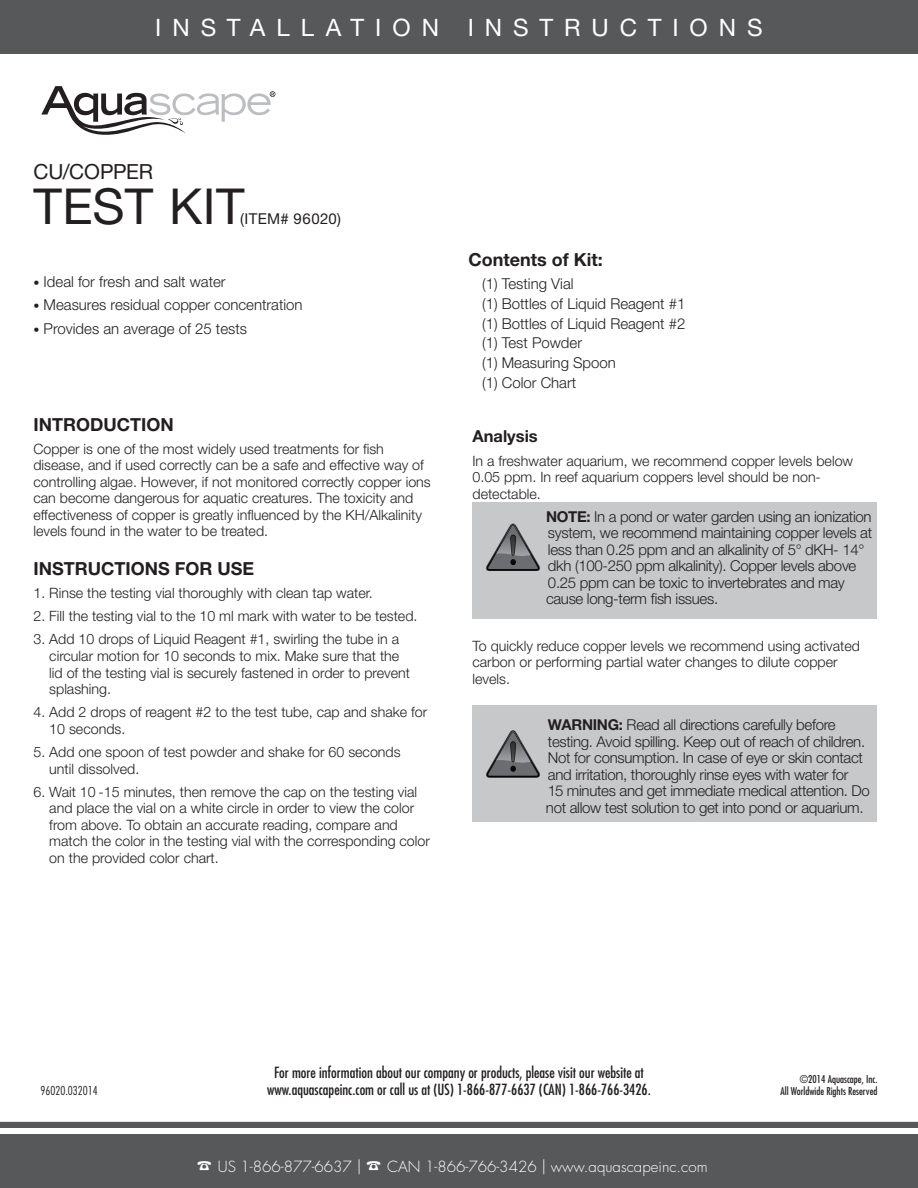
<style>
.page{position:relative;width:918px;height:1188px;background:#fff}
.page>*{position:absolute;margin:0;border:0;box-sizing:border-box;transform-origin:0 0}
.t1{font:49.65px "Helvetica Neue LT Std";letter-spacing:.01em;color:#231f20}
.t2{font:24px "Helvetica Neue LT Std";letter-spacing:.455em;color:#fff}
.t3{font:20.85px "Helvetica Neue LT Std";letter-spacing:-.01em;color:#231f20}
.t4{font:700 18px "Helvetica Neue LT Std";color:#231f20}
.t5{font:700 16.5px "Helvetica Neue LT Std";color:#231f20}
.t6{font:300 15px/16.5px "Helvetica Neue LT Std";letter-spacing:-.02em;color:#231f20}
.t7{font:300 15px/19.8px "Helvetica Neue LT Std";color:#231f20}
.t8{font:condensed 15px/16.5px "Futura Std";color:#231f20;text-align:center}
.t9{font:300 15px "Futura Std";color:#fff}
.t10{font:15px "Helvetica Neue LT Std";letter-spacing:.025em;color:#231f20}
.t11{font:300 14.25px/16.5px "Helvetica Neue LT Std";color:#231f20}
.t12{font:300 condensed 12px "Futura Std";color:#231f20}
.t13{font:condensed 10.5px/12px "Futura Std";color:#231f20;text-align:right}
.s1{font-size:12px}
.s2{font-weight:700}
</style>
<div class="page">
<div style="left:472px;top:503px;width:406px;height:116px;background:#c7c8ca"></div>
<div style="left:472px;top:706px;width:406px;height:116px;background:#c7c8ca"></div>
<svg style="left:486px;top:523px;width:54px;height:48px"></svg>
<img style="left:511px;top:535px;width:4px;height:20px">
<svg style="left:486px;top:730px;width:54px;height:47px"></svg>
<img style="left:511px;top:742px;width:4px;height:20px">
<div style="left:0;top:0;width:918px;height:54px;background:#57585a"></div>
<div style="left:0;top:1134px;width:918px;height:54px;background:#57585a"></div>
<div style="left:0;top:1122px;width:918px;height:6px;background:#57585a"></div>
<svg style="left:41px;top:86px;width:235px;height:49px"></svg>
<h2 class="t2" style="left:155px;top:13px;width:609px">INSTALLATION INSTRUCTIONS</h2>
<h3 class="t3" style="left:33px;top:159px;width:121px">CU/COPPER</h3>
<h1 class="t1" style="left:33px;top:176px;width:213px">TEST KIT</h1>
<p class="t10" style="left:240px;top:209px;width:102px">(ITEM# 96020)</p>
<p class="t7" style="left:33px;top:272px;width:194px"><span class="s1">•</span> Ideal for fresh and salt water</p>
<p class="t7" style="left:33px;top:295px;width:271px"><span class="s1">•</span> Measures residual copper concentration</p>
<p class="t7" style="left:33px;top:318px;width:215px"><span class="s1">•</span> Provides an average of 25 tests</p>
<p class="t4" style="left:33px;top:413px;width:142px">INTRODUCTION</p>
<p class="t11" style="left:33px;top:440px;width:399px">Copper is one of the most widely used treatments for fish disease, and if used correctly can be a safe and effective way of controlling algae. However, if not monitored correctly copper ions can become dangerous for aquatic creatures. The toxicity and effectiveness of copper is greatly influenced by the KH/Alkalinity levels found in the water to be treated.</p>
<p class="t4" style="left:33px;top:557px;width:222px">INSTRUCTIONS FOR USE</p>
<p class="t11" style="left:33px;top:584px;width:341px">1. Rinse the testing vial thoroughly with clean tap water.</p>
<p class="t11" style="left:33px;top:608px;width:386px">2. Fill the testing vial to the 10 ml mark with water to be tested.</p>
<p class="t11" style="left:49px;top:631px;width:362px;text-indent:-16px">3. Add 10 drops of Liquid Reagent #1, swirling the tube in a circular motion for 10 seconds to mix. Make sure that the lid of the testing vial is securely fastened in order to prevent splashing.</p>
<p class="t11" style="left:49px;top:704px;width:380px;text-indent:-16px">4. Add 2 drops of reagent #2 to the test tube, cap and shake for<br>10 seconds.</p>
<p class="t11" style="left:49px;top:743px;width:353px;text-indent:-16px">5. Add one spoon of test powder and shake for 60 seconds until dissolved.</p>
<p class="t11" style="left:49px;top:783px;width:382px;text-indent:-16px">6. Wait 10 -15 minutes, then remove the cap on the testing vial and place the vial on a white circle in order to view the color from above. To obtain an accurate reading, compare and match the color in the testing vial with the corresponding color on the provided color chart.</p>
<p class="t4" style="left:469px;top:248px;width:136px">Contents of Kit:</p>
<p class="t7" style="left:482px;top:274px;width:205px">(1) Testing Vial<br>(1) Bottles of Liquid Reagent #1 (1) Bottles of Liquid Reagent #2 (1) Test Powder<br>(1) Measuring Spoon<br>(1) Color Chart</p>
<p class="t5" style="left:472px;top:426px;width:67px">Analysis</p>
<p class="t11" style="left:472px;top:452px;width:382px">In a freshwater aquarium, we recommend copper levels below<br>0.05 ppm. In reef aquarium coppers level should be non&shy;detectable.</p>
<p class="t6" style="left:546px;top:508px;width:328px"><span class="s2">NOTE:</span> In a pond or water garden using an ionization system, we recommend maintaining copper levels at less than 0.25 ppm and an alkalinity of 5° dKH- 14° dkh (100-250 ppm alkalinity). Copper levels above 0.25 ppm can be toxic to invertebrates and may cause long-term fish issues.</p>
<p class="t11" style="left:472px;top:637px;width:389px">To quickly reduce copper levels we recommend using activated carbon or performing partial water changes to dilute copper levels.</p>
<p class="t6" style="left:546px;top:716px;width:325px"><span class="s2">WARNING:</span> Read all directions carefully before testing. Avoid spilling. Keep out of reach of children.<br>Not for consumption. In case of eye or skin contact and irritation, thoroughly rinse eyes with water for<br>15 minutes and get immediate medical attention. Do not allow test solution to get into pond or aquarium.</p>
<p class="t8" style="left:267px;top:1064px;width:385px">For more information about our company or products, please visit our website at www.aquascapeinc.com or call us at (US) 1-866-877-6637 (CAN) 1-866-766-3426.</p>
<p class="t12" style="left:40px;top:1083px;width:59px">96020.032014</p>
<p class="t13" style="left:781px;top:1073px;width:98px">©2014 Aquascape, Inc.<br>All Worldwide Rights Reserved</p>
<p class="t9" style="left:197px;top:1157px;width:512px">☎ US 1-866-877-6637 | ☎ CAN 1-866-766-3426 | www.aquascapeinc.com</p>
</div>
